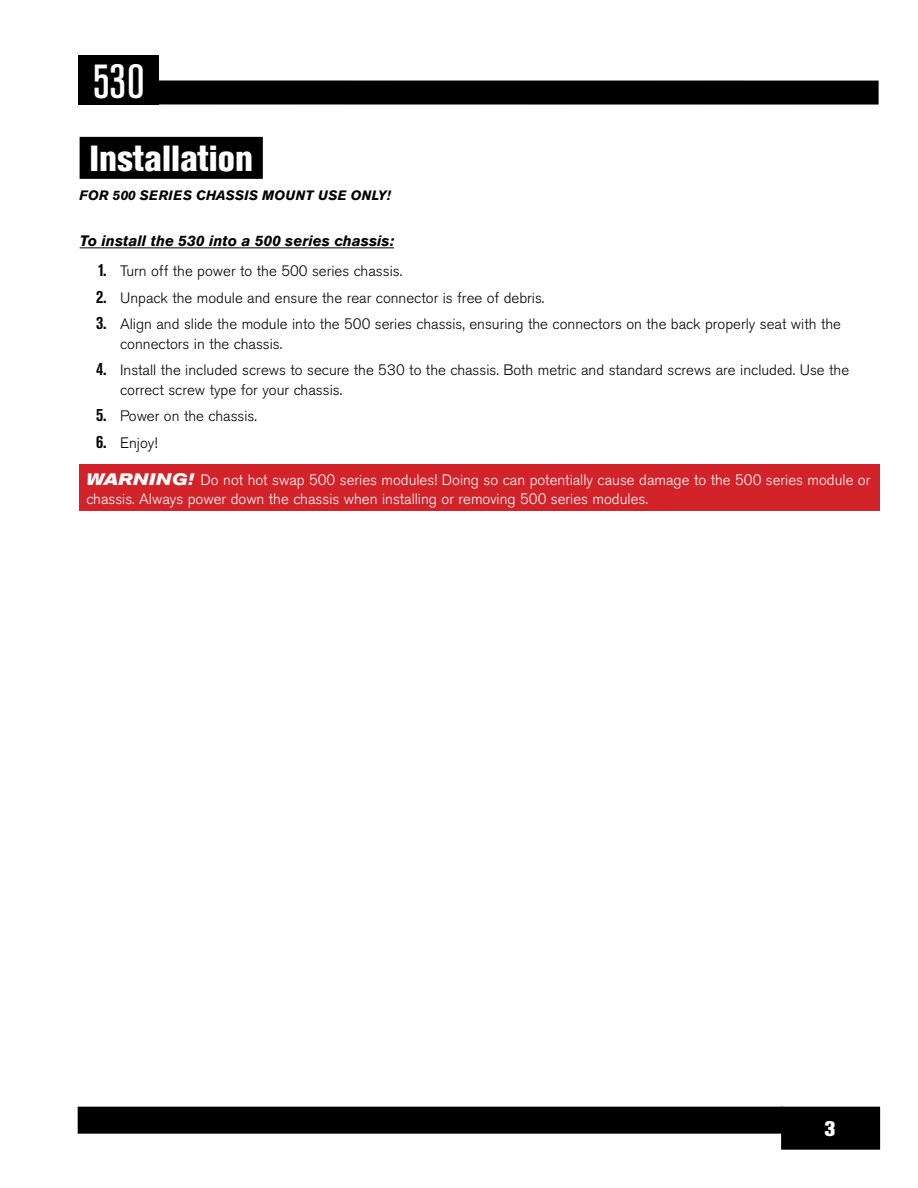
<style>
.page{position:relative;width:918px;height:1188px;background:#fff}
.page>*{position:absolute;margin:0;border:0;box-sizing:border-box;transform-origin:0 0}
.t1{font:500 condensed 47.7px "Akzidenz Grotesk BE";color:#fff}
.t2{font:800 condensed 36px "Akzidenz Grotesk BE";color:#fff}
.t3{font:800 21px "Akzidenz Grotesk BE";color:#fff}
.t4{font:300 15px/19.5px "Akzidenz Grotesk BE";color:#000}
.t5{font:300 15px/19.5px "Akzidenz Grotesk BE";color:#fff}
.t6{font:italic 700 15px "Akzidenz Grotesk BE";color:#000}
.t7{font:italic 700 13.5px "Akzidenz Grotesk BE";letter-spacing:.02em;color:#000}
.s1{font-weight:700;font-stretch:condensed;font-size:18px}
.s2{font-weight:700;font-style:italic;font-stretch:expanded;font-size:16.5px}
</style>
<div class="page">
<div style="left:782px;top:1107px;width:97px;height:42px;background:#000"></div>
<div style="left:781px;top:1107px;width:99px;height:43px;border:2px solid #000"></div>
<div style="left:78px;top:1107px;width:704px;height:26px;background:#000"></div>
<div style="left:78px;top:1107px;width:705px;height:27px;border:2px solid #000"></div>
<div style="left:78px;top:55px;width:81px;height:50px;background:#000"></div>
<div style="left:78px;top:80px;width:801px;height:25px;background:#000"></div>
<div style="left:80px;top:137px;width:183px;height:42px;background:#000"></div>
<hr style="left:80px;top:247px;width:314px;height:1px;background:#000">
<div style="left:80px;top:465px;width:800px;height:46px;background:#d2232a"></div>
<h1 class="t1" style="left:93px;top:55px;width:53px">530</h1>
<h2 class="t2" style="left:89px;top:138px;width:165px">Installation</h2>
<p class="t7" style="left:80px;top:187px;width:313px">FOR 500 SERIES CHASSIS MOUNT USE ONLY!</p>
<p class="t6" style="left:80px;top:232px;width:316px">To install the 530 into a 500 series chassis:</p>
<p class="t4" style="left:98px;top:261px;width:306px"><span class="s1">1.</span> Turn off the power to the 500 series chassis.</p>
<p class="t4" style="left:96px;top:288px;width:450px"><span class="s1">2.</span> Unpack the module and ensure the rear connector is free of debris.</p>
<p class="t4" style="left:120px;top:315px;width:722px;text-indent:-24px"><span class="s1">3.</span> Align and slide the module into the 500 series chassis, ensuring the connectors on the back properly seat with the connectors in the chassis.</p>
<p class="t4" style="left:120px;top:361px;width:731px;text-indent:-24px"><span class="s1">4.</span> Install the included screws to secure the 530 to the chassis. Both metric and standard screws are included. Use the correct screw type for your chassis.</p>
<p class="t4" style="left:96px;top:407px;width:162px"><span class="s1">5.</span> Power on the chassis.</p>
<p class="t4" style="left:96px;top:433px;width:63px"><span class="s1">6.</span> Enjoy!</p>
<p class="t5" style="left:86px;top:470px;width:786px"><span class="s2">WARNING!</span> Do not hot swap 500 series modules! Doing so can potentially cause damage to the 500 series module or chassis. Always power down the chassis when installing or removing 500 series modules.</p>
<h3 class="t3" style="left:824px;top:1117px;width:12px">3</h3>
</div>
